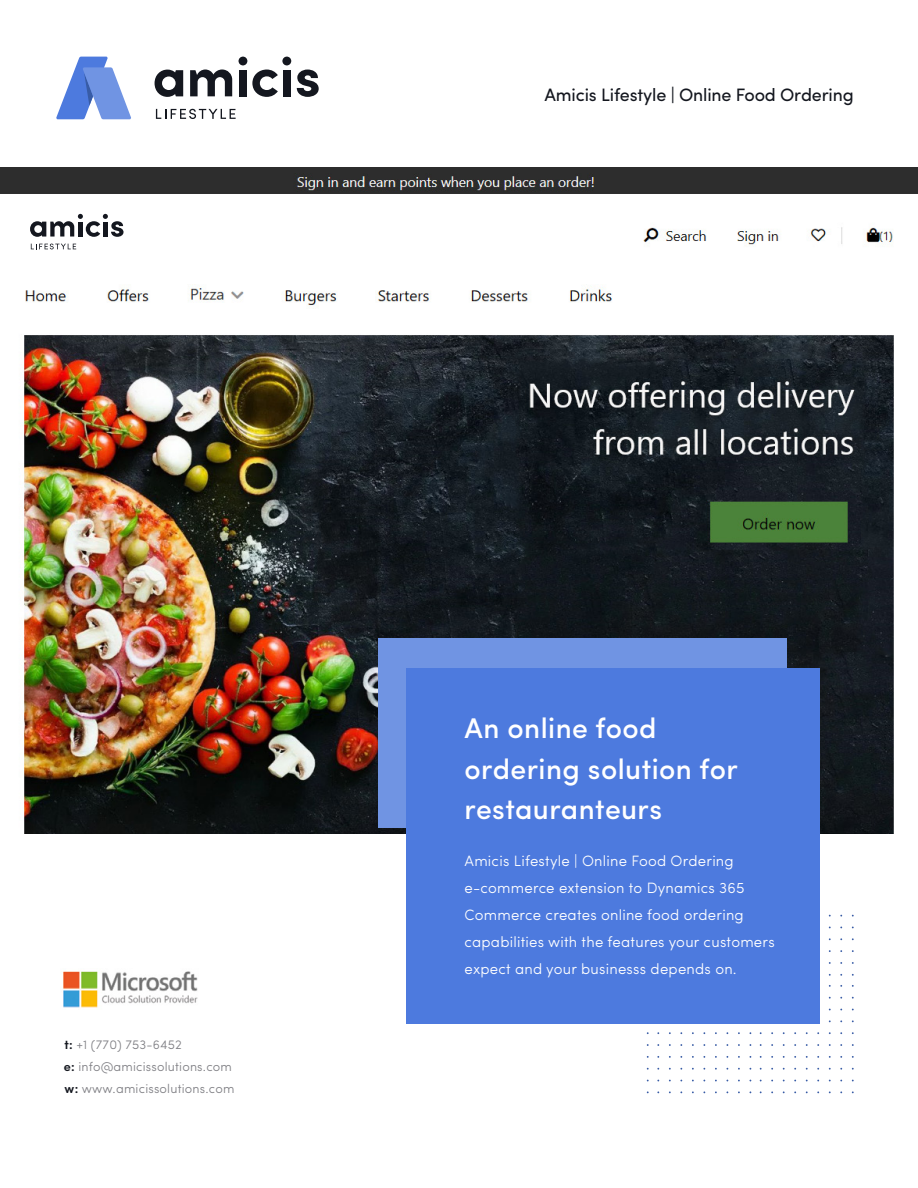
<style>
.page{position:relative;width:918px;height:1188px;background:#fff}
.page>*{position:absolute;margin:0;border:0;box-sizing:border-box;transform-origin:0 0}
.t1{font:500 28.5px/40.5px "Sofia Pro";letter-spacing:.015em;color:#fff}
.t2{font:18px "Sofia Pro";letter-spacing:-.01em;color:#14171f}
.t3{font:300 15px/27px "Sofia Pro";letter-spacing:.015em;color:#fff}
.t4{font:300 12.75px/22.4px "Sofia Pro";letter-spacing:.015em;color:#808085}
.s1{font-weight:600;color:#14171f}
</style>
<div class="page">
<img style="left:0;top:168px;width:918px;height:666px">
<div style="left:378px;top:638px;width:409px;height:190px;background:#7094e3"></div>
<div style="left:406px;top:668px;width:414px;height:356px;background:#4d7ade"></div>
<img style="left:63px;top:971px;width:135px;height:37px">
<svg style="left:56px;top:57px;width:75px;height:62px"></svg>
<svg style="left:156px;top:109px;width:80px;height:10px"></svg>
<svg style="left:155px;top:70px;width:28px;height:27px"></svg>
<svg style="left:252px;top:70px;width:26px;height:27px"></svg>
<svg style="left:297px;top:70px;width:22px;height:27px"></svg>
<svg style="left:190px;top:69px;width:42px;height:27px"></svg>
<div style="left:239px;top:70px;width:8px;height:26px;background:#14171f"></div>
<div style="left:239px;top:57px;width:8px;height:8px;background:#14171f;border-radius:50%"></div>
<div style="left:283px;top:70px;width:8px;height:26px;background:#14171f"></div>
<div style="left:282px;top:57px;width:9px;height:8px;background:#14171f;border-radius:50%"></div>
<svg style="left:31px;top:244px;width:45px;height:5px"></svg>
<svg style="left:30px;top:214px;width:94px;height:23px"></svg>
<p class="t2" style="left:544px;top:82px;width:311px">Amicis Lifestyle | Online Food Ordering</p>
<p class="t4" style="left:65px;top:1032px;width:119px"><span class="s1">t:</span> +1 (770) 753-6452</p>
<p class="t4" style="left:64px;top:1055px;width:172px"><span class="s1">e:</span> info@amicissolutions.com <span class="s1">w:</span> www.amicissolutions.com</p>
<h1 class="t1" style="left:465px;top:706px;width:275px">An online food ordering solution for restauranteurs</h1>
<p class="t3" style="left:465px;top:846px;width:312px">Amicis Lifestyle | Online Food Ordering e-commerce extension to Dynamics 365<br>Commerce creates online food ordering capabilities with the features your customers expect and your businesss depends on.</p>
</div>
